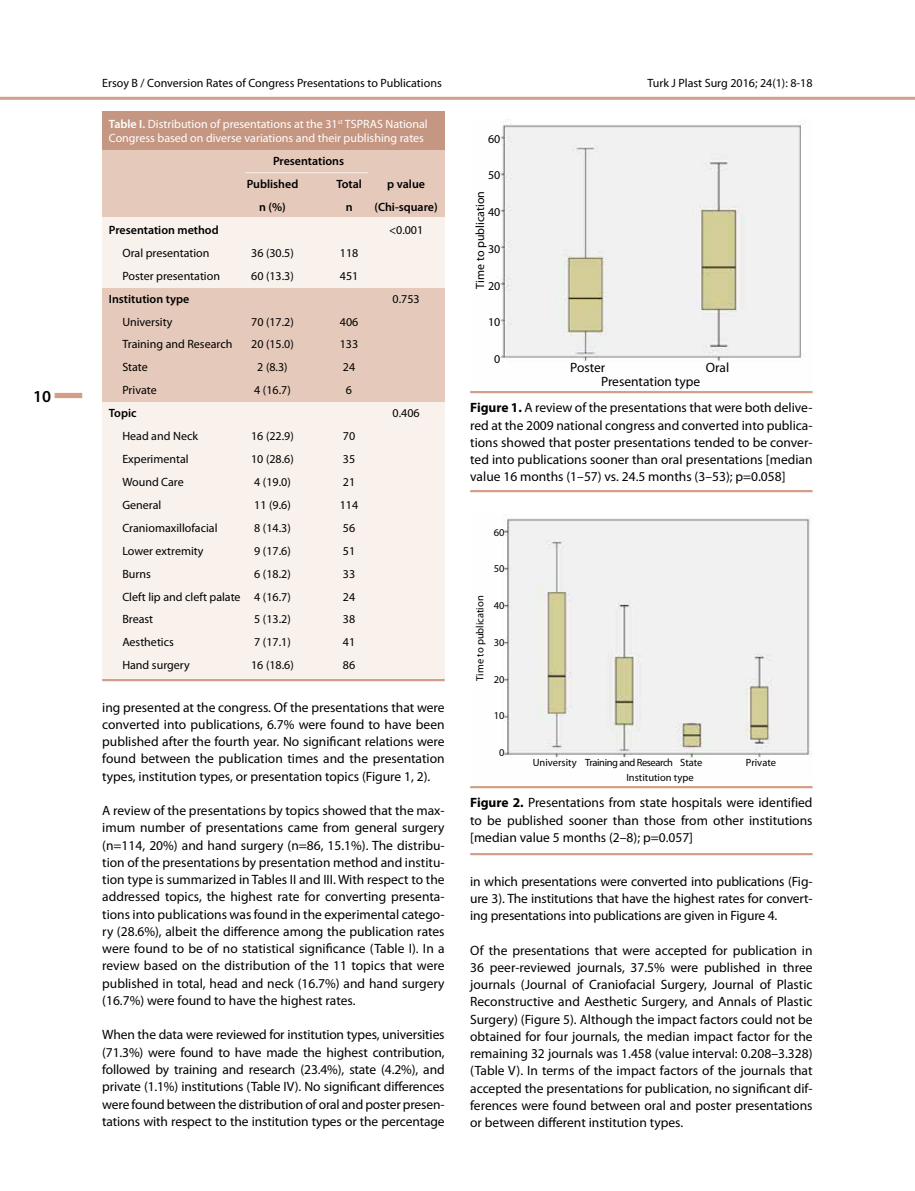
<style>
.page{position:relative;width:915px;height:1191px;background:#fff}
.page>*{position:absolute;margin:0;border:0;box-sizing:border-box;transform-origin:0 0}
.t1{font:600 16.8px "Myriad Pro";color:#000}
.t2{font:13.5px/17.2px "Myriad Pro";color:#000;text-align:justify}
.t3{font:12px "Myriad Pro";color:#000}
.t4{font:12px/14.4px "Myriad Pro";color:#fff}
.t5{font:600 12px/23px "Myriad Pro";color:#000}
.t6{font:10.5px "Myriad Pro";color:#000}
.t7{font:10.5px "Myriad Pro";letter-spacing:-.04em;color:#000}
.s1{font-weight:600}
.s2{font-weight:700}
</style>
<div class="page">
<div style="left:102px;top:111px;width:342px;height:568px;background:#e5cabb"></div>
<div style="left:102px;top:217px;width:342px;height:71px;background:#f8f1ec"></div>
<div style="left:102px;top:402px;width:342px;height:277px;background:#f8f1ec"></div>
<div style="left:102px;top:111px;width:342px;height:39px;background:#c59681"></div>
<hr style="left:245px;top:172px;width:123px;height:1px;background:#f8f1ec">
<hr style="left:102px;top:679px;width:342px;height:2px;background:#d29f88">
<img style="left:503px;top:517px;width:308px;height:242px">
<hr style="left:470px;top:786px;width:342px;height:2px;background:#d29f88">
<hr style="left:470px;top:853px;width:342px;height:2px;background:#d29f88">
<img style="left:494px;top:121px;width:309px;height:241px">
<hr style="left:470px;top:391px;width:342px;height:2px;background:#d29f88">
<hr style="left:470px;top:490px;width:342px;height:2px;background:#d29f88">
<hr style="left:0;top:97px;width:914px;height:3px;background:#d29f88">
<div style="left:55px;top:393px;width:27px;height:5px;background:#d29f88"></div>
<p class="t1" style="left:33px;top:385px;width:20px">10</p>
<p class="t3" style="left:102px;top:76px;width:341px">Ersoy B / Conversion Rates of Congress Presentations to Publications</p>
<p class="t3" style="left:647px;top:76px;width:167px">Turk J Plast Surg 2016; 24(1): 8-18</p>
<p class="t4" style="left:109px;top:116px;width:320px"><span class="s1">Table I.</span> Distribution of presentations at the 31<sup>st</sup> TSPRAS National<br>Congress based on diverse variations and their publishing rates</p>
<p class="t5" style="left:247px;top:149px;width:99px;text-indent:26px">Presentations<br>Published</p>
<p class="t5" style="left:336px;top:172px;width:27px">Total</p>
<p class="t5" style="left:387px;top:172px;width:39px">p value</p>
<p class="t5" style="left:259px;top:195px;width:28px">n (%)</p>
<p class="t5" style="left:345px;top:195px;width:8px">n</p>
<p class="t5" style="left:374px;top:195px;width:64px">(Chi-square)</p>
<p class="t5" style="left:109px;top:218px;width:111px">Presentation method</p>
<p class="t3" style="left:389px;top:222px;width:36px">&lt;0.001</p>
<p class="t3" style="left:122px;top:245px;width:89px">Oral presentation</p>
<p class="t3" style="left:251px;top:245px;width:44px">36 (30.5)</p>
<p class="t3" style="left:340px;top:245px;width:20px">118</p>
<p class="t3" style="left:122px;top:268px;width:99px">Poster presentation</p>
<p class="t3" style="left:251px;top:268px;width:44px">60 (13.3)</p>
<p class="t3" style="left:340px;top:268px;width:20px">451</p>
<p class="t5" style="left:109px;top:287px;width:82px">Institution type</p>
<p class="t3" style="left:392px;top:291px;width:29px">0.753</p>
<p class="t3" style="left:122px;top:314px;width:52px">University</p>
<p class="t3" style="left:251px;top:314px;width:44px">70 (17.2)</p>
<p class="t3" style="left:340px;top:314px;width:20px">406</p>
<p class="t3" style="left:122px;top:337px;width:111px">Training and Research</p>
<p class="t3" style="left:251px;top:337px;width:44px">20 (15.0)</p>
<p class="t3" style="left:340px;top:337px;width:20px">133</p>
<p class="t3" style="left:122px;top:360px;width:27px">State</p>
<p class="t3" style="left:257px;top:360px;width:32px">2 (8.3)</p>
<p class="t3" style="left:343px;top:360px;width:14px">24</p>
<p class="t3" style="left:122px;top:383px;width:36px">Private</p>
<p class="t3" style="left:254px;top:383px;width:38px">4 (16.7)</p>
<p class="t3" style="left:346px;top:383px;width:8px">6</p>
<p class="t5" style="left:109px;top:401px;width:29px">Topic</p>
<p class="t3" style="left:392px;top:406px;width:29px">0.406</p>
<p class="t3" style="left:122px;top:429px;width:77px">Head and Neck</p>
<p class="t3" style="left:251px;top:429px;width:44px">16 (22.9)</p>
<p class="t3" style="left:343px;top:429px;width:14px">70</p>
<p class="t3" style="left:122px;top:451px;width:68px">Experimental</p>
<p class="t3" style="left:251px;top:451px;width:44px">10 (28.6)</p>
<p class="t3" style="left:343px;top:451px;width:14px">35</p>
<p class="t3" style="left:122px;top:474px;width:63px">Wound Care</p>
<p class="t3" style="left:254px;top:474px;width:38px">4 (19.0)</p>
<p class="t3" style="left:343px;top:474px;width:14px">21</p>
<p class="t3" style="left:122px;top:497px;width:40px">General</p>
<p class="t3" style="left:254px;top:497px;width:38px">11 (9.6)</p>
<p class="t3" style="left:340px;top:497px;width:20px">114</p>
<p class="t3" style="left:122px;top:520px;width:97px">Craniomaxillofacial</p>
<p class="t3" style="left:254px;top:520px;width:38px">8 (14.3)</p>
<p class="t3" style="left:343px;top:520px;width:14px">56</p>
<p class="t3" style="left:122px;top:543px;width:83px">Lower extremity</p>
<p class="t3" style="left:254px;top:543px;width:38px">9 (17.6)</p>
<p class="t3" style="left:343px;top:543px;width:14px">51</p>
<p class="t3" style="left:122px;top:566px;width:30px">Burns</p>
<p class="t3" style="left:254px;top:566px;width:38px">6 (18.2)</p>
<p class="t3" style="left:343px;top:566px;width:14px">33</p>
<p class="t3" style="left:122px;top:589px;width:170px">Cleft lip and cleft palate 4 (16.7)</p>
<p class="t3" style="left:343px;top:589px;width:14px">24</p>
<p class="t3" style="left:122px;top:612px;width:32px">Breast</p>
<p class="t3" style="left:254px;top:612px;width:38px">5 (13.2)</p>
<p class="t3" style="left:343px;top:612px;width:14px">38</p>
<p class="t3" style="left:122px;top:635px;width:53px">Aesthetics</p>
<p class="t3" style="left:254px;top:635px;width:38px">7 (17.1)</p>
<p class="t3" style="left:343px;top:635px;width:14px">41</p>
<p class="t3" style="left:122px;top:658px;width:69px">Hand surgery</p>
<p class="t3" style="left:251px;top:658px;width:44px">16 (18.6)</p>
<p class="t3" style="left:343px;top:658px;width:14px">86</p>
<p class="t2" style="left:102px;top:698px;width:344px">ing presented at the congress. Of the presentations that were converted into publications, 6.7% were found to have been published after the fourth year. No significant relations were found between the publication times and the presentation types, institution types, or presentation topics (Figure 1, 2).</p>
<p class="t2" style="left:102px;top:801px;width:344px">A review of the presentations by topics showed that the max&shy;imum number of presentations came from general surgery (n=114, 20%) and hand surgery (n=86, 15.1%). The distribu&shy;tion of the presentations by presentation method and institu&shy;tion type is summarized in Tables II and III. With respect to the addressed topics, the highest rate for converting presenta&shy;tions into publications was found in the experimental catego&shy;ry (28.6%), albeit the difference among the publication rates were found to be of no statistical significance (Table I). In a review based on the distribution of the 11 topics that were published in total, head and neck (16.7%) and hand surgery (16.7%) were found to have the highest rates.</p>
<p class="t2" style="left:102px;top:1026px;width:344px">When the data were reviewed for institution types, universities (71.3%) were found to have made the highest contribution, followed by training and research (23.4%), state (4.2%), and private (1.1%) institutions (Table IV). No significant differences were found between the distribution of oral and poster presen&shy;tations with respect to the institution types or the percentage</p>
<p class="t3" style="left:488px;top:131px;width:14px">60</p>
<p class="t3" style="left:488px;top:168px;width:14px">50</p>
<p class="t3" style="left:488px;top:205px;width:14px">40</p>
<p class="t3" style="left:488px;top:241px;width:14px">30</p>
<p class="t3" style="left:488px;top:278px;width:14px">20</p>
<p class="t3" style="left:488px;top:315px;width:14px">10</p>
<p class="t3" style="left:494px;top:352px;width:8px">0</p>
<p class="t3" style="left:472px;top:288px;width:99px;rotate:-90deg">Time to publication</p>
<p class="t2" style="left:570px;top:359px;width:37px">Poster</p>
<p class="t2" style="left:705px;top:359px;width:25px">Oral</p>
<p class="t2" style="left:600px;top:373px;width:101px">Presentation type</p>
<p class="t2" style="left:470px;top:399px;width:344px"><span class="s2">Figure 1.</span> A review of the presentations that were both delive&shy;red at the 2009 national congress and converted into publica&shy;tions showed that poster presentations tended to be conver&shy;ted into publications sooner than oral presentations [median value 16 months (1–57) vs. 24.5 months (3–53); p=0.058]</p>
<p class="t6" style="left:473px;top:680px;width:87px;rotate:-90deg">Time to publication</p>
<p class="t6" style="left:493px;top:525px;width:12px">60</p>
<p class="t6" style="left:493px;top:562px;width:12px">50</p>
<p class="t6" style="left:493px;top:599px;width:12px">40</p>
<p class="t6" style="left:493px;top:636px;width:12px">30</p>
<p class="t6" style="left:493px;top:672px;width:12px">20</p>
<p class="t6" style="left:493px;top:709px;width:12px">10</p>
<p class="t6" style="left:499px;top:746px;width:7px">0</p>
<p class="t7" style="left:532px;top:755px;width:171px">University Training and Research State</p>
<p class="t6" style="left:745px;top:755px;width:32px">Private</p>
<p class="t6" style="left:626px;top:771px;width:69px">Institution type</p>
<p class="t2" style="left:470px;top:794px;width:344px"><span class="s2">Figure 2.</span> Presentations from state hospitals were identified to be published sooner than those from other institutions [median value 5 months (2–8); p=0.057]</p>
<p class="t2" style="left:470px;top:872px;width:344px">in which presentations were converted into publications (Fig&shy;ure 3). The institutions that have the highest rates for convert&shy;ing presentations into publications are given in Figure 4.</p>
<p class="t2" style="left:470px;top:941px;width:344px">Of the presentations that were accepted for publication in 36 peer-reviewed journals, 37.5% were published in three journals (Journal of Craniofacial Surgery, Journal of Plastic Reconstructive and Aesthetic Surgery, and Annals of Plastic Surgery) (Figure 5). Although the impact factors could not be obtained for four journals, the median impact factor for the remaining 32 journals was 1.458 (value interval: 0.208–3.328) (Table V). In terms of the impact factors of the journals that accepted the presentations for publication, no significant dif&shy;ferences were found between oral and poster presentations or between different institution types.</p>
</div>
